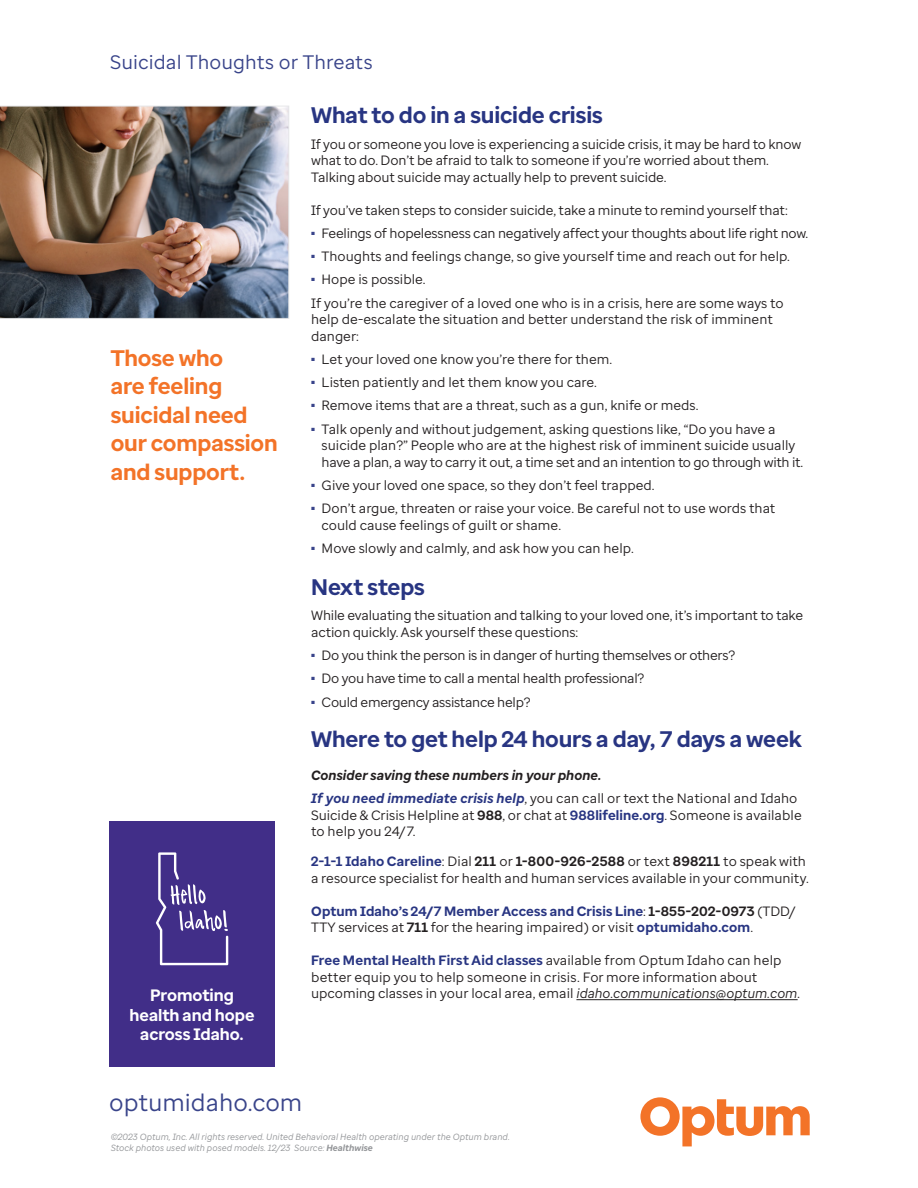
<style>
.page{position:relative;width:918px;height:1188px;background:#fff}
.page>*{position:absolute;margin:0;border:0;box-sizing:border-box;transform-origin:0 0}
.t1{font:24px "Optum Sans";color:#39448a}
.t2{font:700 22.5px "Optum Sans";letter-spacing:-.01em;color:#283582}
.t3{font:700 22.5px/28.5px "Optum Sans";letter-spacing:-.01em;color:#f37328}
.t4{font:19.5px "Optum Sans";letter-spacing:.005em;color:#39448a}
.t5{font:700 16.5px/19.5px "Optum Sans";letter-spacing:-.005em;color:#fff;text-align:center}
.t6{font:13.5px/16.5px "Optum Sans";letter-spacing:-.005em;color:#231f20}
.t7{font:700 13.5px/16.5px "Optum Sans";letter-spacing:.01em;color:#283582}
.t8{font:italic 700 13.5px "Optum Sans";letter-spacing:.005em;color:#231f20}
.t9{font:italic 9px/10.8px "Optum Sans";color:#939598}
.s1{font-weight:700;font-style:italic;color:#283582}
.s2{font-weight:700}
.s3{font-weight:700;color:#283582}
.s4{font-weight:400;color:#231f20}
.s5{color:#231f20}
.s6{font-style:italic}
</style>
<div class="page">
<hr style="left:576px;top:999px;width:222px;height:1px;background:#231f20">
<svg style="left:640px;top:1097px;width:170px;height:49px"></svg>
<img style="left:0;top:106px;width:289px;height:213px">
<div style="left:109px;top:821px;width:166px;height:245px;background:#412e88"></div>
<svg style="left:156px;top:852px;width:72px;height:113px"></svg>
<p class="t4" style="left:110px;top:49px;width:264px">Suicidal Thoughts or Threats</p>
<p class="t2" style="left:311px;top:100px;width:293px">What to do in a suicide crisis</p>
<p class="t6" style="left:311px;top:135px;width:492px">If you or someone you love is experiencing a suicide crisis, it may be hard to know what to do. Don’t be afraid to talk to someone if you’re worried about them.<br>Talking about suicide may actually help to prevent suicide.</p>
<p class="t6" style="left:311px;top:201px;width:478px">If you’ve taken steps to consider suicide, take a minute to remind yourself that:</p>
<p class="t6" style="left:311px;top:225px;width:499px"><sup>■</sup> Feelings of hopelessness can negatively affect your thoughts about life right now.</p>
<p class="t6" style="left:311px;top:248px;width:480px"><sup>■</sup> Thoughts and feelings change, so give yourself time and reach out for help.</p>
<p class="t6" style="left:311px;top:271px;width:116px"><sup>■</sup> Hope is possible.</p>
<p class="t6" style="left:311px;top:294px;width:474px">If you’re the caregiver of a loved one who is in a crisis, here are some ways to help de-escalate the situation and better understand the risk of imminent danger:</p>
<p class="t6" style="left:311px;top:351px;width:303px"><sup>■</sup> Let your loved one know you’re there for them.</p>
<p class="t6" style="left:311px;top:374px;width:287px"><sup>■</sup> Listen patiently and let them know you care.</p>
<p class="t6" style="left:311px;top:397px;width:389px"><sup>■</sup> Remove items that are a threat, such as a gun, knife or meds.</p>
<p class="t6" style="left:322px;top:420px;width:483px;text-indent:-11px"><sup>■</sup> Talk openly and without judgement, asking questions like, “Do you have a suicide plan?” People who are at the highest risk of imminent suicide usually have a plan, a way to carry it out, a time set and an intention to go through with it.</p>
<p class="t6" style="left:311px;top:477px;width:345px"><sup>■</sup> Give your loved one space, so they don’t feel trapped.</p>
<p class="t6" style="left:322px;top:500px;width:455px;text-indent:-11px"><sup>■</sup> Don’t argue, threaten or raise your voice. Be careful not to use words that could cause feelings of guilt or shame.</p>
<p class="t6" style="left:311px;top:540px;width:324px"><sup>■</sup> Move slowly and calmly, and ask how you can help.</p>
<p class="t2" style="left:311px;top:572px;width:115px">Next steps</p>
<p class="t6" style="left:311px;top:607px;width:494px">While evaluating the situation and talking to your loved one, it’s important to take action quickly. Ask yourself these questions:</p>
<p class="t6" style="left:311px;top:647px;width:426px"><sup>■</sup> Do you think the person is in danger of hurting themselves or others?</p>
<p class="t6" style="left:311px;top:670px;width:335px"><sup>■</sup> Do you have time to call a mental health professional?</p>
<p class="t6" style="left:311px;top:693px;width:221px"><sup>■</sup> Could emergency assistance help?</p>
<p class="t2" style="left:311px;top:724px;width:492px">Where to get help 24 hours a day, 7 days a week</p>
<p class="t8" style="left:311px;top:767px;width:292px">Consider saving these numbers in your phone.</p>
<p class="t6" style="left:311px;top:790px;width:492px"><span class="s1">If you need immediate crisis help</span>, you can call or text the National and Idaho<br>Suicide &amp; Crisis Helpline at <span class="s2">988</span>, or chat at <span class="s3">988lifeline.org</span>. Someone is available to help you 24/7.</p>
<p class="t6" style="left:311px;top:853px;width:499px"><span class="s3">2-1-1 Idaho Careline</span>: Dial <span class="s2">211</span> or <span class="s2">1-800-926-2588</span> or text <span class="s2">898211</span> to speak with a resource specialist for health and human services available in your community.</p>
<p class="t7" style="left:311px;top:903px;width:486px">Optum Idaho’s 24/7 Member Access and Crisis Line<span class="s4">:</span> <span class="s5">1-855-202-0973</span> <span class="s4">(TDD/<br>TTY services at</span> <span class="s5">711</span> <span class="s4">for the hearing impaired) or visit</span> optumidaho.com<span class="s4">.</span></p>
<p class="t6" style="left:311px;top:952px;width:491px"><span class="s3">Free Mental Health First Aid classes</span> available from Optum Idaho can help better equip you to help someone in crisis. For more information about upcoming classes in your local area, email <span class="s6">idaho.communications@optum.com.</span></p>
<p class="t3" style="left:111px;top:344px;width:169px">Those who<br>are feeling suicidal need our compassion and support.</p>
<p class="t5" style="left:130px;top:986px;width:126px">Promoting health and hope across Idaho.</p>
<p class="t1" style="left:109px;top:1087px;width:195px">optumidaho.com</p>
<p class="t9" style="left:111px;top:1131px;width:401px">©2023 Optum, Inc. All rights reserved. United Behavioral Health operating under the Optum brand.<br>Stock photos used with posed models. 12/23 Source: <span class="s2">Healthwise</span></p>
</div>
